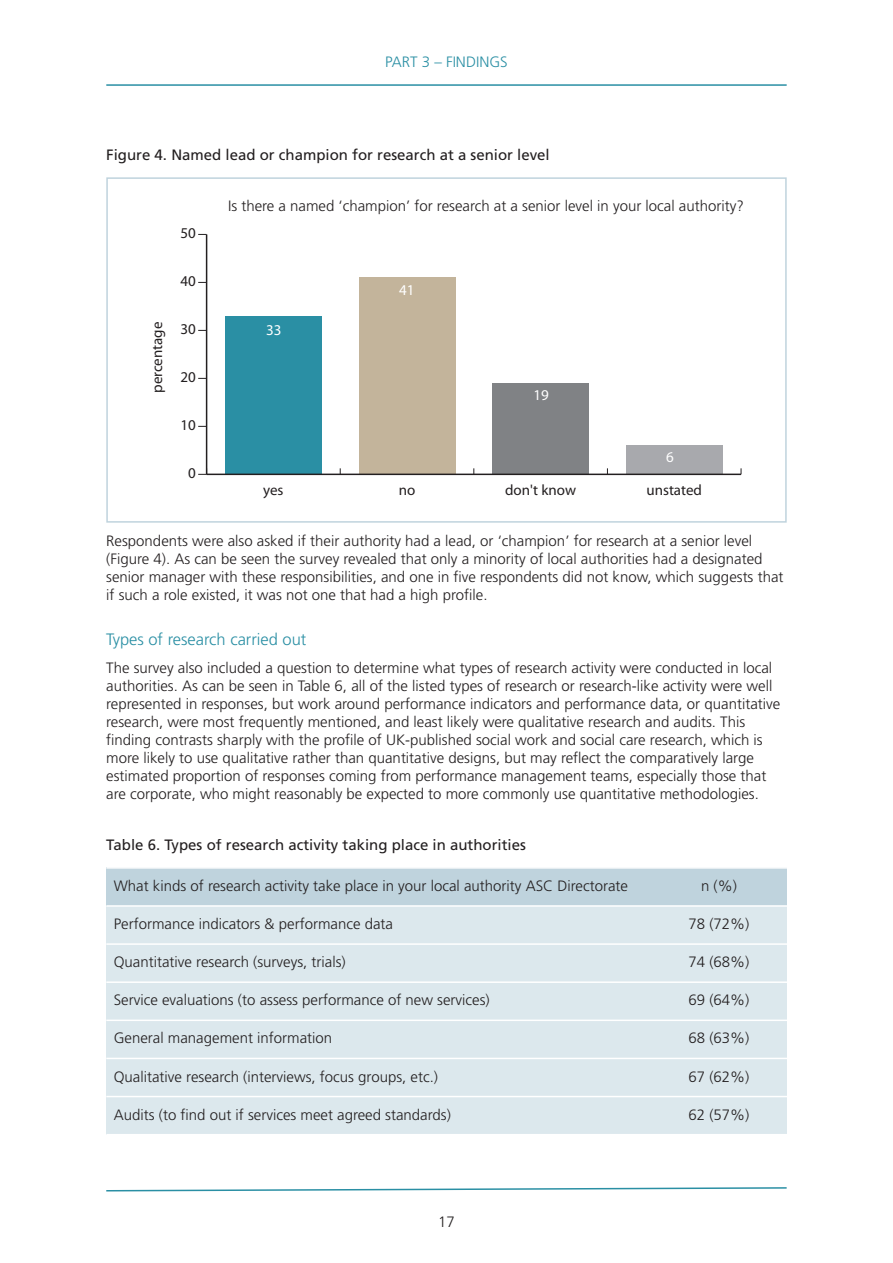
<style>
.page{position:relative;width:893px;height:1263px;background:#fff}
.page>*{position:absolute;margin:0;border:0;box-sizing:border-box;transform-origin:0 0}
.t1{font:300 16.5px "Frutiger";color:#2a8fa4}
.t2{font:300 15px/18px "Frutiger";color:#231f20}
.t3{font:15px "Frutiger";color:#231f20}
.t4{font:15px "Myriad Pro";color:#231f20}
.t5{font:300 15px "Frutiger";color:#2a8fa4}
.t6{font:15px "Myriad Pro";color:#fff}
</style>
<div class="page">
<svg style="left:106px;top:1187px;width:681px;height:5px"></svg>
<hr style="left:106px;top:84px;width:681px;height:2px;background:#2a8fa4">
<hr style="left:206px;top:234px;width:1px;height:240px;background:#231f20">
<div style="left:225px;top:316px;width:96px;height:158px;background:#2a8fa4"></div>
<div style="left:359px;top:278px;width:96px;height:196px;background:#c3b49b"></div>
<div style="left:492px;top:383px;width:97px;height:91px;background:#808285"></div>
<div style="left:626px;top:445px;width:96px;height:29px;background:#a8a9ad"></div>
<hr style="left:207px;top:474px;width:534px;height:1px;background:#231f20">
<svg style="left:198px;top:468px;width:9px;height:7px"></svg>
<div style="left:106px;top:177px;width:681px;height:346px;border:2px solid #bfd3dd"></div>
<div style="left:106px;top:868px;width:544px;height:38px;background:#bfd3dd"></div>
<div style="left:650px;top:868px;width:137px;height:38px;background:#bfd3dd"></div>
<div style="left:106px;top:906px;width:544px;height:38px;background:#dce8ed"></div>
<div style="left:650px;top:906px;width:137px;height:38px;background:#dce8ed"></div>
<div style="left:106px;top:944px;width:544px;height:38px;background:#dce8ed"></div>
<div style="left:650px;top:944px;width:137px;height:38px;background:#dce8ed"></div>
<div style="left:106px;top:982px;width:544px;height:38px;background:#dce8ed"></div>
<div style="left:650px;top:982px;width:137px;height:38px;background:#dce8ed"></div>
<div style="left:106px;top:1020px;width:544px;height:38px;background:#dce8ed"></div>
<div style="left:650px;top:1020px;width:137px;height:38px;background:#dce8ed"></div>
<div style="left:106px;top:1058px;width:544px;height:38px;background:#dce8ed"></div>
<div style="left:650px;top:1058px;width:137px;height:38px;background:#dce8ed"></div>
<div style="left:106px;top:1096px;width:544px;height:39px;background:#dce8ed"></div>
<div style="left:650px;top:1096px;width:137px;height:39px;background:#dce8ed"></div>
<hr style="left:106px;top:905px;width:681px;height:2px;background:#fff">
<hr style="left:106px;top:943px;width:681px;height:2px;background:#fff">
<hr style="left:106px;top:981px;width:681px;height:2px;background:#fff">
<hr style="left:106px;top:1019px;width:681px;height:2px;background:#fff">
<hr style="left:106px;top:1058px;width:681px;height:1px;background:#fff">
<hr style="left:106px;top:1096px;width:681px;height:1px;background:#fff">
<hr style="left:106px;top:1134px;width:681px;height:1px;background:#fff">
<p class="t5" style="left:385px;top:55px;width:124px">PART 3 – FINDINGS</p>
<p class="t3" style="left:106px;top:149px;width:445px">Figure 4. Named lead or champion for research at a senior level</p>
<p class="t4" style="left:151px;top:393px;width:73px;rotate:-90deg">percentage</p>
<p class="t4" style="left:181px;top:227px;width:17px">50</p>
<p class="t4" style="left:181px;top:275px;width:17px">40</p>
<p class="t4" style="left:181px;top:323px;width:17px">30</p>
<p class="t4" style="left:181px;top:371px;width:17px">20</p>
<p class="t4" style="left:181px;top:419px;width:17px">10</p>
<p class="t4" style="left:188px;top:467px;width:9px">0</p>
<p class="t2" style="left:228px;top:198px;width:517px">Is there a named ‘champion’ for research at a senior level in your local authority?</p>
<p class="t6" style="left:266px;top:324px;width:17px">33</p>
<p class="t6" style="left:399px;top:284px;width:17px">41</p>
<p class="t6" style="left:533px;top:390px;width:17px">19</p>
<p class="t6" style="left:666px;top:452px;width:9px">6</p>
<p class="t4" style="left:263px;top:484px;width:22px">yes</p>
<p class="t4" style="left:399px;top:484px;width:18px">no</p>
<p class="t4" style="left:505px;top:484px;width:73px">don't know</p>
<p class="t4" style="left:646px;top:484px;width:57px">unstated</p>
<p class="t2" style="left:106px;top:533px;width:679px">Respondents were also asked if their authority had a lead, or ‘champion’ for research at a senior level (Figure 4). As can be seen the survey revealed that only a minority of local authorities had a designated senior manager with these responsibilities, and one in five respondents did not know, which suggests that if such a role existed, it was not one that had a high profile.</p>
<p class="t1" style="left:106px;top:633px;width:202px">Types of research carried out</p>
<p class="t2" style="left:106px;top:660px;width:676px">The survey also included a question to determine what types of research activity were conducted in local authorities. As can be seen in Table 6, all of the listed types of research or research-like activity were well represented in responses, but work around performance indicators and performance data, or quantitative research, were most frequently mentioned, and least likely were qualitative research and audits. This finding contrasts sharply with the profile of UK-published social work and social care research, which is more likely to use qualitative rather than quantitative designs, but may reflect the comparatively large estimated proportion of responses coming from performance management teams, especially those that are corporate, who might reasonably be expected to more commonly use quantitative methodologies.</p>
<p class="t3" style="left:106px;top:839px;width:421px">Table 6. Types of research activity taking place in authorities</p>
<p class="t2" style="left:114px;top:878px;width:516px">What kinds of research activity take place in your local authority ASC Directorate</p>
<p class="t2" style="left:701px;top:878px;width:37px">n (%)</p>
<p class="t2" style="left:114px;top:916px;width:281px">Performance indicators &amp; performance data</p>
<p class="t2" style="left:688px;top:916px;width:62px">78 (72%)</p>
<p class="t2" style="left:114px;top:954px;width:233px">Quantitative research (surveys, trials)</p>
<p class="t2" style="left:688px;top:954px;width:62px">74 (68%)</p>
<p class="t2" style="left:114px;top:992px;width:377px">Service evaluations (to assess performance of new services)</p>
<p class="t2" style="left:688px;top:992px;width:62px">69 (64%)</p>
<p class="t2" style="left:114px;top:1030px;width:220px">General management information</p>
<p class="t2" style="left:688px;top:1030px;width:62px">68 (63%)</p>
<p class="t2" style="left:114px;top:1068px;width:326px">Qualitative research (interviews, focus groups, etc.)</p>
<p class="t2" style="left:688px;top:1068px;width:62px">67 (62%)</p>
<p class="t2" style="left:114px;top:1106px;width:339px">Audits (to find out if services meet agreed standards)</p>
<p class="t2" style="left:688px;top:1106px;width:62px">62 (57%)</p>
<p class="t2" style="left:438px;top:1214px;width:18px">17</p>
</div>
